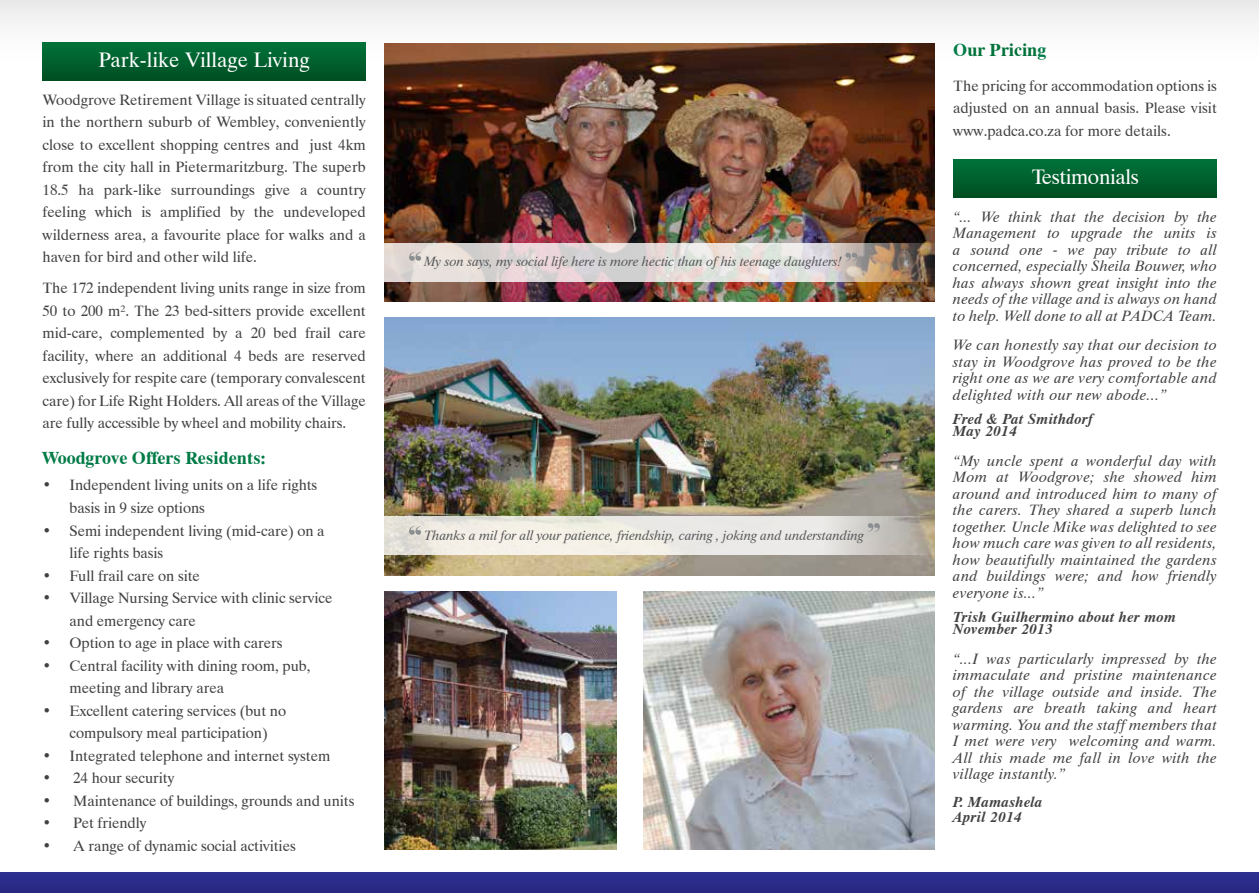
<style>
.page{position:relative;width:1259px;height:893px;background:#fff}
.page>*{position:absolute;margin:0;border:0;box-sizing:border-box;transform-origin:0 0}
.t1{font:21px "Dutch 801 BT";color:#fff}
.t2{font:21px "Dutch 801 BT";letter-spacing:-.02em;color:#fff}
.t3{font:700 18px "Dutch 801 BT";color:#007b46}
.t4{font:700 18px "Dutch 801 BT";color:#007239}
.t5{font:15px/22.5px "Dutch 801 BT";letter-spacing:-.005em;color:#414042}
.t6{font:italic 15px/16.5px "Dutch 801 BT";letter-spacing:.03em;color:#414042;text-align:justify}
.t7{font:italic 700 15px/12px "Dutch 801 BT";letter-spacing:.03em;color:#414042}
.t8{font:italic 13.5px "Dutch 801 BT";color:#58595b}
.s1{color:#007b46}
</style>
<div class="page">
<div style="left:0;top:0;width:1259px;height:211px;background:linear-gradient(to right,#f6f8f7,#f8f7f8)"></div>
<div style="left:43px;top:43px;width:323px;height:38px;background:linear-gradient(to bottom,#00723a,#004f23)"></div>
<div style="left:953px;top:160px;width:264px;height:38px;background:linear-gradient(to bottom,#00723a,#004f23)"></div>
<img style="left:384px;top:43px;width:550px;height:258px">
<img style="left:384px;top:318px;width:550px;height:257px">
<img style="left:384px;top:592px;width:233px;height:258px">
<img style="left:643px;top:592px;width:291px;height:258px">
<svg style="left:384px;top:243px;width:550px;height:38px;background:#d5ccc7"></svg>
<svg style="left:384px;top:516px;width:550px;height:39px;background:#e5e3dc"></svg>
<svg style="left:409px;top:252px;width:12px;height:9px"></svg>
<svg style="left:868px;top:523px;width:12px;height:9px"></svg>
<svg style="left:409px;top:526px;width:12px;height:9px"></svg>
<svg style="left:845px;top:253px;width:12px;height:8px"></svg>
<div style="left:0;top:873px;width:1259px;height:20px;background:#2b2c88"></div>
<h1 class="t1" style="left:98px;top:47px;width:213px">Park-like Village Living</h1>
<p class="t5" style="left:43px;top:88px;width:325px;text-align:justify">Woodgrove Retirement Village is situated centrally in the northern suburb of Wembley, conveniently close to excellent shopping centres and just 4km from the city hall in Pietermaritzburg. The superb 18.5 ha park-like surroundings give a country feeling which is amplified by the undeveloped wilderness area, a favourite place for walks and a haven for bird and other wild life.</p>
<p class="t5" style="left:43px;top:277px;width:325px;text-align:justify">The 172 independent living units range in size from 50 to 200 m². The 23 bed-sitters provide excellent mid-care, complemented by a 20 bed frail care facility, where an additional 4 beds are reserved exclusively for respite care (temporary convalescent care) for Life Right Holders. All areas of the Village are fully accessible by wheel and mobility chairs.</p>
<p class="t3" style="left:43px;top:447px;width:225px">Woodgrove Offers Residents:</p>
<p class="t5" style="left:70px;top:474px;width:249px;text-indent:-27px">• Independent living units on a life rights basis in 9 size options</p>
<p class="t5" style="left:70px;top:519px;width:257px;text-indent:-27px">• Semi independent living (mid-care) on a life rights basis</p>
<p class="t5" style="left:43px;top:564px;width:159px">• Full frail care on site</p>
<p class="t5" style="left:70px;top:586px;width:264px;text-indent:-27px">• Village Nursing Service with clinic service and emergency care</p>
<p class="t5" style="left:43px;top:631px;width:241px">• Option to age in place with carers</p>
<p class="t5" style="left:70px;top:654px;width:242px;text-indent:-27px">• Central facility with dining room, pub, meeting and library area</p>
<p class="t5" style="left:43px;top:699px;width:245px;text-align:center">• Excellent catering services (but no compulsory meal participation)</p>
<p class="t5" style="left:43px;top:744px;width:289px">• Integrated telephone and internet system</p>
<p class="t5" style="left:43px;top:766px;width:133px">• 24 hour security</p>
<p class="t5" style="left:43px;top:789px;width:313px">• Maintenance of buildings, grounds and units</p>
<p class="t5" style="left:43px;top:811px;width:105px">• Pet friendly</p>
<p class="t5" style="left:43px;top:834px;width:255px">• A range of dynamic social activities</p>
<p class="t8" style="left:424px;top:252px;width:419px">My son says, my social life here is more hectic than of his teenage daughters!</p>
<p class="t8" style="left:424px;top:527px;width:441px">Thanks a mil for all your patience, friendship, caring , joking and understanding</p>
<p class="t4" style="left:953px;top:39px;width:95px"><span class="s1">O</span>ur Pricin<span class="s1">g</span></p>
<p class="t5" style="left:953px;top:74px;width:265px;text-align:justify">The pricing for accommodation options is adjusted on an annual basis. Please visit www.padca.co.za for more details.</p>
<h1 class="t2" style="left:1031px;top:164px;width:109px">Testimonials</h1>
<p class="t6" style="left:953px;top:208px;width:265px">“... We think that the decision by the Management to upgrade the units is a sound one - we pay tribute to all concerned, especially Sheila Bouwer, who has always shown great insight into the needs of the village and is always on hand to help. Well done to all at PADCA Team.</p>
<p class="t6" style="left:953px;top:336px;width:265px">We can honestly say that our decision to stay in Woodgrove has proved to be the right one as we are very comfortable and delighted with our new abode...”</p>
<p class="t7" style="left:953px;top:413px;width:141px">Fred &amp; Pat Smithdorf<br>May 2014</p>
<p class="t6" style="left:953px;top:452px;width:265px">“My uncle spent a wonderful day with Mom at Woodgrove; she showed him around and introduced him to many of the carers. They shared a superb lunch together. Uncle Mike was delighted to see how much care was given to all residents, how beautifully maintained the gardens and buildings were; and how friendly everyone is...”</p>
<p class="t7" style="left:953px;top:611px;width:224px">Trish Guilhermino about her mom<br>November 2013</p>
<p class="t6" style="left:953px;top:650px;width:265px">“...I was particularly impressed by the immaculate and pristine maintenance of the village outside and inside. The gardens are breath taking and heart warming. You and the staff members that I met were very welcoming and warm.<br>All this made me fall in love with the village instantly.”</p>
<p class="t7" style="left:953px;top:794px;width:91px;line-height:15px">P. Mamashela<br>April 2014</p>
</div>
